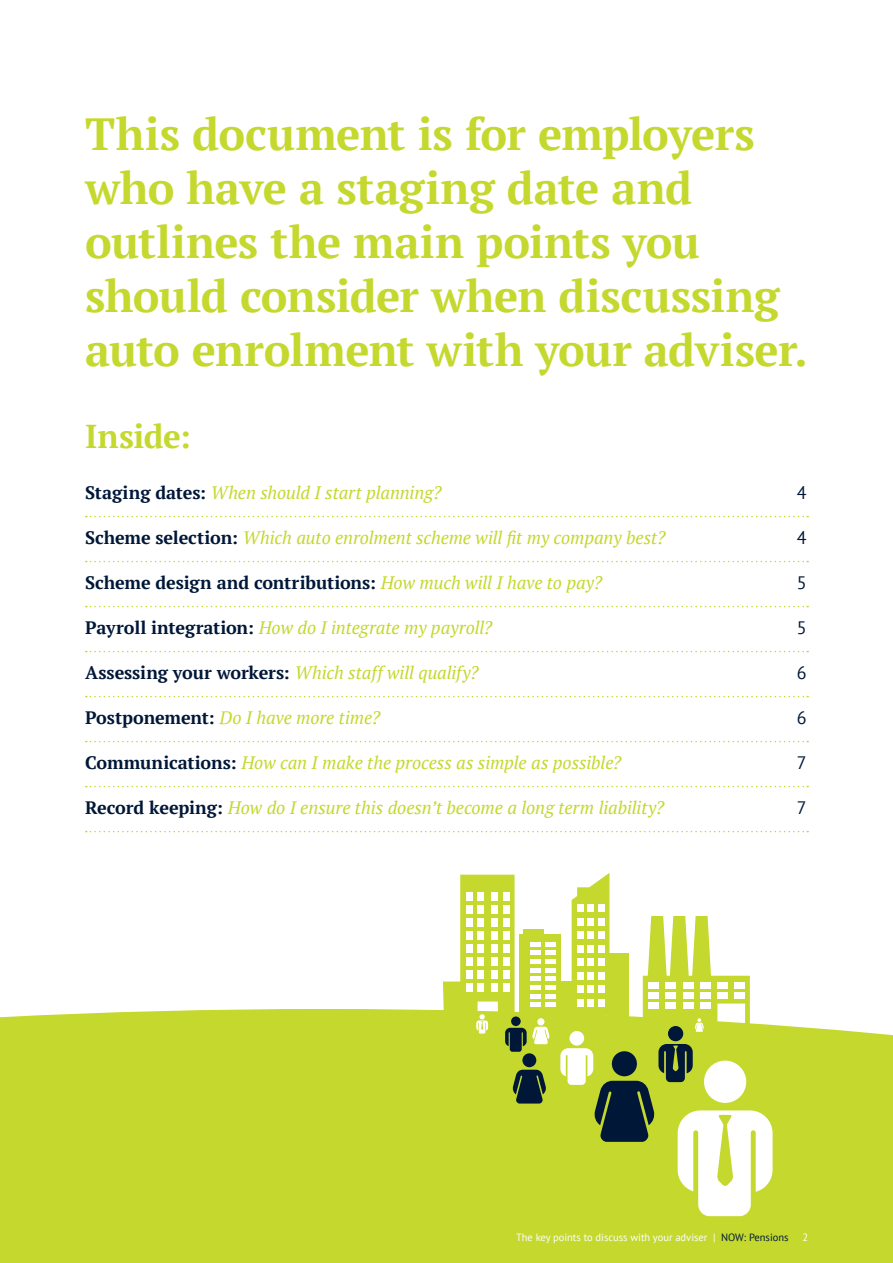
<style>
.page{position:relative;width:893px;height:1263px;background:#fff}
.page>*{position:absolute;margin:0;border:0;box-sizing:border-box;transform-origin:0 0}
.t1{font:700 45px/54px "PT Serif";letter-spacing:-.015em;color:#c4d82e}
.t2{font:700 33px "PT Serif";letter-spacing:-.01em;color:#c4d82e}
.t3{font:italic 18px "PT Serif";letter-spacing:-.005em;color:#c4d82e}
.t4{font:700 18px "PT Serif";letter-spacing:-.01em;color:#001738}
.t5{font:18px "PT Sans";color:#001738}
.t6{font:10.5px "PT Sans";color:#fff}
.s1{font-weight:700;font-style:normal;color:#001738}
.s2{font-weight:400;font-style:italic;color:#c4d82e}
.s3{color:#001738}
</style>
<div class="page">
<div style="left:520px;top:934px;width:41px;height:81px;background:#c4d82e"></div>
<div style="left:545px;top:942px;width:10px;height:5px;background:#fff"></div>
<div style="left:545px;top:950px;width:10px;height:5px;background:#fff"></div>
<div style="left:545px;top:959px;width:10px;height:5px;background:#fff"></div>
<div style="left:545px;top:968px;width:10px;height:5px;background:#fff"></div>
<div style="left:545px;top:976px;width:10px;height:5px;background:#fff"></div>
<div style="left:545px;top:985px;width:10px;height:5px;background:#fff"></div>
<hr style="left:545px;top:994px;width:10px;height:4px;background:#fff">
<div style="left:545px;top:1002px;width:10px;height:5px;background:#fff"></div>
<div style="left:609px;top:953px;width:19px;height:63px;background:#c4d82e"></div>
<div style="left:557px;top:981px;width:18px;height:34px;background:#c4d82e"></div>
<svg style="left:572px;top:873px;width:37px;height:136px"></svg>
<div style="left:577px;top:904px;width:7px;height:8px;background:#fff"></div>
<div style="left:577px;top:918px;width:7px;height:7px;background:#fff"></div>
<div style="left:577px;top:931px;width:7px;height:8px;background:#fff"></div>
<div style="left:577px;top:945px;width:7px;height:7px;background:#fff"></div>
<div style="left:577px;top:958px;width:7px;height:8px;background:#fff"></div>
<div style="left:577px;top:972px;width:7px;height:7px;background:#fff"></div>
<div style="left:577px;top:985px;width:7px;height:8px;background:#fff"></div>
<div style="left:577px;top:999px;width:7px;height:8px;background:#fff"></div>
<div style="left:588px;top:904px;width:6px;height:8px;background:#fff"></div>
<div style="left:588px;top:918px;width:6px;height:7px;background:#fff"></div>
<div style="left:588px;top:931px;width:6px;height:8px;background:#fff"></div>
<div style="left:588px;top:945px;width:6px;height:7px;background:#fff"></div>
<div style="left:588px;top:958px;width:6px;height:8px;background:#fff"></div>
<div style="left:588px;top:972px;width:6px;height:7px;background:#fff"></div>
<div style="left:588px;top:985px;width:6px;height:8px;background:#fff"></div>
<div style="left:588px;top:999px;width:6px;height:8px;background:#fff"></div>
<div style="left:598px;top:904px;width:7px;height:8px;background:#fff"></div>
<div style="left:598px;top:918px;width:7px;height:7px;background:#fff"></div>
<div style="left:598px;top:931px;width:7px;height:8px;background:#fff"></div>
<div style="left:598px;top:945px;width:7px;height:7px;background:#fff"></div>
<div style="left:598px;top:958px;width:7px;height:8px;background:#fff"></div>
<div style="left:598px;top:972px;width:7px;height:7px;background:#fff"></div>
<div style="left:598px;top:985px;width:7px;height:8px;background:#fff"></div>
<div style="left:598px;top:999px;width:7px;height:8px;background:#fff"></div>
<div style="left:0;top:1009px;width:893px;height:254px;background:#c4d82e"></div>
<div style="left:569px;top:1031px;width:15px;height:14px;background:#fff;border-radius:50%"></div>
<div style="left:522px;top:1053px;width:14px;height:14px;background:#001738;border-radius:50%"></div>
<svg style="left:512px;top:1069px;width:34px;height:34px"></svg>
<div style="left:668px;top:1026px;width:15px;height:15px;background:#001738;border-radius:50%"></div>
<svg style="left:560px;top:1044px;width:213px;height:172px"></svg>
<svg style="left:443px;top:875px;width:107px;height:177px"></svg>
<svg style="left:643px;top:916px;width:107px;height:116px"></svg>
<svg style="left:86px;top:516px;width:722px;height:1px"></svg>
<svg style="left:86px;top:561px;width:722px;height:1px"></svg>
<svg style="left:86px;top:606px;width:722px;height:1px"></svg>
<svg style="left:86px;top:651px;width:722px;height:1px"></svg>
<svg style="left:86px;top:696px;width:722px;height:1px"></svg>
<svg style="left:86px;top:741px;width:722px;height:1px"></svg>
<svg style="left:86px;top:786px;width:722px;height:1px"></svg>
<svg style="left:86px;top:831px;width:722px;height:1px"></svg>
<h1 class="t1" style="left:85px;top:106px;width:724px">This document is for employers who have a staging date and outlines the main points you should consider when discussing auto enrolment with your adviser.</h1>
<h2 class="t2" style="left:85px;top:414px;width:107px">Inside:</h2>
<p class="t3" style="left:85px;top:481px;width:358px"><span class="s1">Staging dates:</span> When should I start planning?</p>
<p class="t5" style="left:797px;top:481px;width:11px">4</p>
<p class="t3" style="left:85px;top:526px;width:582px"><span class="s1">Scheme selection:</span> Which auto enrolment scheme will fit my company best?</p>
<p class="t5" style="left:797px;top:526px;width:11px">4</p>
<p class="t4" style="left:85px;top:570px;width:519px">Scheme design and contributions: <span class="s2">How much will I have to pay?</span></p>
<p class="t5" style="left:797px;top:571px;width:11px">5</p>
<p class="t3" style="left:85px;top:616px;width:409px"><span class="s1">Payroll integration:</span> How do I integrate my payroll?</p>
<p class="t5" style="left:797px;top:616px;width:11px">5</p>
<p class="t3" style="left:85px;top:661px;width:395px"><span class="s1">Assessing your workers:</span> Which staff will qualify?</p>
<p class="t5" style="left:797px;top:661px;width:11px">6</p>
<p class="t3" style="left:85px;top:706px;width:297px"><span class="s1">Postponement:</span> Do I have more time?</p>
<p class="t5" style="left:797px;top:706px;width:11px">6</p>
<p class="t3" style="left:85px;top:751px;width:538px"><span class="s1">Communications:</span> How can I make the process as simple as possible?</p>
<p class="t5" style="left:797px;top:751px;width:11px">7</p>
<p class="t3" style="left:85px;top:796px;width:581px"><span class="s1">Record keeping:</span> How do I ensure this doesn’t become a long term liability?</p>
<p class="t5" style="left:797px;top:796px;width:11px">7</p>
<p class="t6" style="left:516px;top:1231px;width:274px">The key points to discuss with your adviser | <span class="s3">NOW: Pensions</span></p>
<p class="t6" style="left:803px;top:1231px;width:7px">2</p>
</div>
